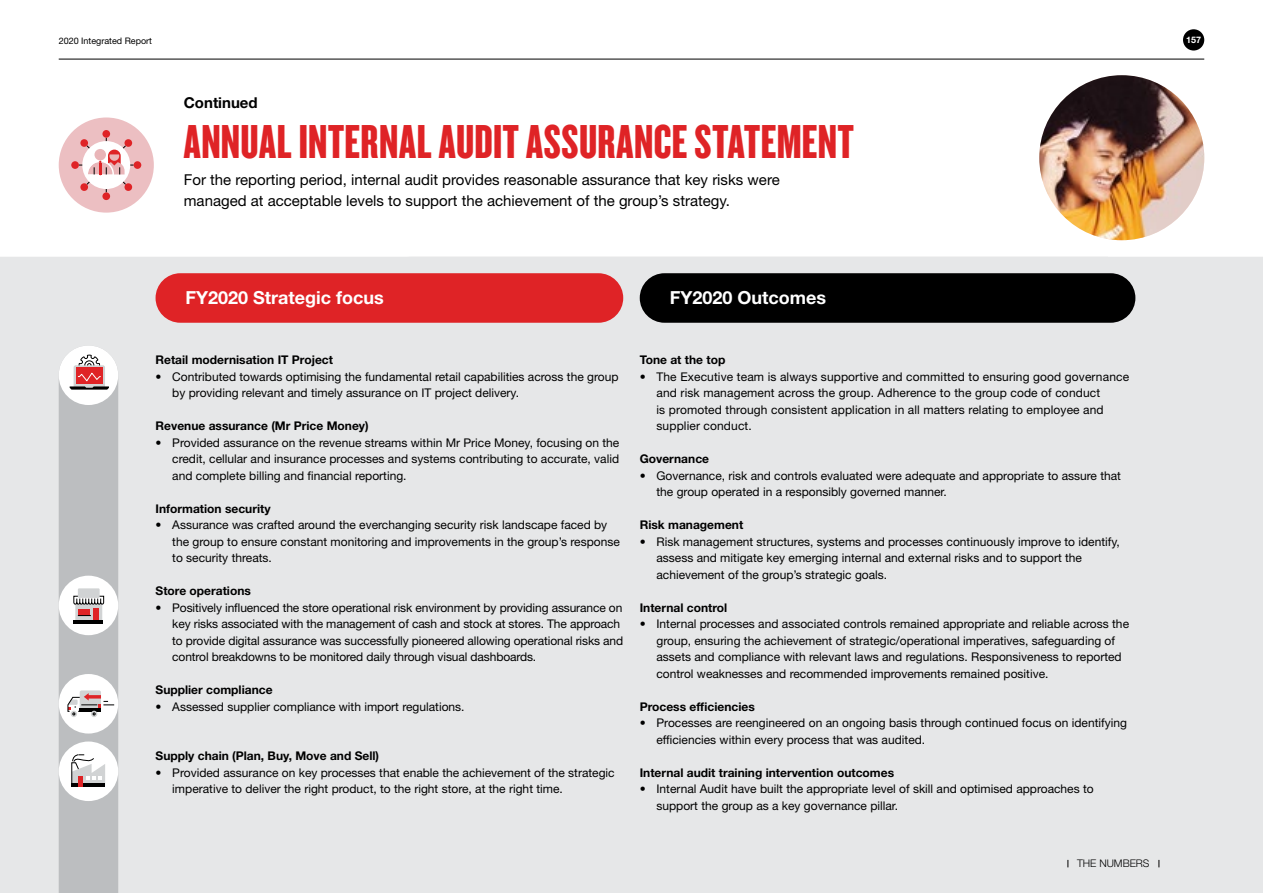
<style>
.page{position:relative;width:1263px;height:893px;background:#fff}
.page>*{position:absolute;margin:0;border:0;box-sizing:border-box;transform-origin:0 0}
.t1{font:49.5px "Knockout HTF68 Full Featherwt";letter-spacing:.005em;color:#df2326}
.t2{font:700 18px "Helvetica Neue LT Std";color:#fff}
.t3{font:15px/21px "Helvetica Neue LT Std";color:#000}
.t4{font:700 15px "Helvetica Neue LT Std";color:#000}
.t5{font:12px/16.5px "Helvetica Neue LT Std";color:#000}
.t6{font:700 12px "Helvetica Neue LT Std";color:#000}
.t7{font:300 10.5px "Helvetica Neue LT Std";color:#000}
.t8{font:9px "Helvetica Neue LT Std";color:#000}
.t9{font:700 9px "Helvetica Neue LT Std";color:#fff}
</style>
<div class="page">
<div style="left:0;top:0;width:1107px;height:893px;background:#e6e7e8"></div>
<div style="left:0;top:0;width:1205px;height:257px;background:#fff"></div>
<svg style="left:603px;top:257px;width:660px;height:636px"></svg>
<div style="left:156px;top:273px;width:467px;height:50px;background:#df2326;border-radius:25px"></div>
<div style="left:640px;top:273px;width:495px;height:50px;background:#000;border-radius:25px"></div>
<hr style="left:59px;top:59px;width:1145px;height:1px;background:#000">
<img style="left:1039px;top:75px;width:165px;height:165px;border-radius:82px">
<div style="left:59px;top:117px;width:95px;height:96px;background:#ecbfc2;border-radius:50%"></div>
<div style="left:102px;top:130px;width:8px;height:8px;background:#df2326;border-radius:50%"></div>
<div style="left:134px;top:161px;width:7px;height:8px;background:#df2326;border-radius:50%"></div>
<div style="left:102px;top:192px;width:8px;height:8px;background:#df2326;border-radius:50%"></div>
<div style="left:71px;top:161px;width:8px;height:8px;background:#df2326;border-radius:50%"></div>
<svg style="left:78px;top:137px;width:56px;height:56px"></svg>
<svg style="left:59px;top:346px;width:59px;height:547px;background:#cac7c9"></svg>
<div style="left:1183px;top:29px;width:21px;height:22px;background:#000;border-radius:50%"></div>
<p class="t8" style="left:59px;top:35px;width:95px">2020 Integrated Report</p>
<p class="t9" style="left:1186px;top:34px;width:17px">157</p>
<p class="t4" style="left:184px;top:94px;width:75px">Continued</p>
<h1 class="t1" style="left:184px;top:115px;width:671px">ANNUAL INTERNAL AUDIT ASSURANCE STATEMENT</h1>
<p class="t3" style="left:184px;top:169px;width:597px">For the reporting period, internal audit provides reasonable assurance that key risks were managed at acceptable levels to support the achievement of the group’s strategy.</p>
<h2 class="t2" style="left:186px;top:287px;width:200px">FY2020 Strategic focus</h2>
<h2 class="t2" style="left:670px;top:287px;width:158px">FY2020 Outcomes</h2>
<p class="t6" style="left:156px;top:353px;width:179px">Retail modernisation IT Project</p>
<p class="t5" style="left:172px;top:368px;width:448px;text-indent:-17px">• Contributed towards optimising the fundamental retail capabilities across the group by providing relevant and timely assurance on IT project delivery.</p>
<p class="t6" style="left:156px;top:419px;width:215px">Revenue assurance (Mr Price Money)</p>
<p class="t5" style="left:172px;top:434px;width:448px;text-align:justify;text-indent:-17px">• Provided assurance on the revenue streams within Mr Price Money, focusing on the credit, cellular and insurance processes and systems contributing to accurate, valid and complete billing and financial reporting.</p>
<p class="t6" style="left:156px;top:501px;width:117px">Information security</p>
<p class="t5" style="left:172px;top:517px;width:449px;text-indent:-17px">• Assurance was crafted around the everchanging security risk landscape faced by the group to ensure constant monitoring and improvements in the group’s response to security threats.</p>
<p class="t6" style="left:156px;top:584px;width:97px">Store operations</p>
<p class="t5" style="left:172px;top:599px;width:452px;text-indent:-17px">• Positively influenced the store operational risk environment by providing assurance on key risks associated with the management of cash and stock at stores. The approach to provide digital assurance was successfully pioneered allowing operational risks and control breakdowns to be monitored daily through visual dashboards.</p>
<p class="t6" style="left:156px;top:683px;width:119px">Supplier compliance</p>
<p class="t5" style="left:156px;top:698px;width:311px">• Assessed supplier compliance with import regulations.</p>
<p class="t6" style="left:156px;top:749px;width:225px">Supply chain (Plan, Buy, Move and Sell)</p>
<p class="t5" style="left:172px;top:764px;width:444px;text-indent:-17px">• Provided assurance on key processes that enable the achievement of the strategic imperative to deliver the right product, to the right store, at the right time.</p>
<p class="t6" style="left:640px;top:353px;width:87px">Tone at the top</p>
<p class="t5" style="left:656px;top:368px;width:474px;text-indent:-17px">• The Executive team is always supportive and committed to ensuring good governance and risk management across the group. Adherence to the group code of conduct<br>is promoted through consistent application in all matters relating to employee and supplier conduct.</p>
<p class="t6" style="left:640px;top:452px;width:71px">Governance</p>
<p class="t5" style="left:656px;top:467px;width:466px;text-indent:-17px">• Governance, risk and controls evaluated were adequate and appropriate to assure that the group operated in a responsibly governed manner.</p>
<p class="t6" style="left:640px;top:518px;width:105px">Risk management</p>
<p class="t5" style="left:656px;top:533px;width:465px;text-indent:-17px">• Risk management structures, systems and processes continuously improve to identify, assess and mitigate key emerging internal and external risks and to support the achievement of the group’s strategic goals.</p>
<p class="t6" style="left:640px;top:600px;width:89px">Internal control</p>
<p class="t5" style="left:656px;top:616px;width:474px;text-indent:-17px">• Internal processes and associated controls remained appropriate and reliable across the group, ensuring the achievement of strategic/operational imperatives, safeguarding of assets and compliance with relevant laws and regulations. Responsiveness to reported control weaknesses and recommended improvements remained positive.</p>
<p class="t6" style="left:640px;top:699px;width:117px">Process efficiencies</p>
<p class="t5" style="left:656px;top:715px;width:472px;text-indent:-17px">• Processes are reengineered on an ongoing basis through continued focus on identifying efficiencies within every process that was audited.</p>
<p class="t6" style="left:640px;top:765px;width:256px">Internal audit training intervention outcomes</p>
<p class="t5" style="left:656px;top:781px;width:439px;text-indent:-17px">• Internal Audit have built the appropriate level of skill and optimised approaches to support the group as a key governance pillar.</p>
<p class="t7" style="left:1077px;top:857px;width:74px">THE NUMBERS</p>
</div>
